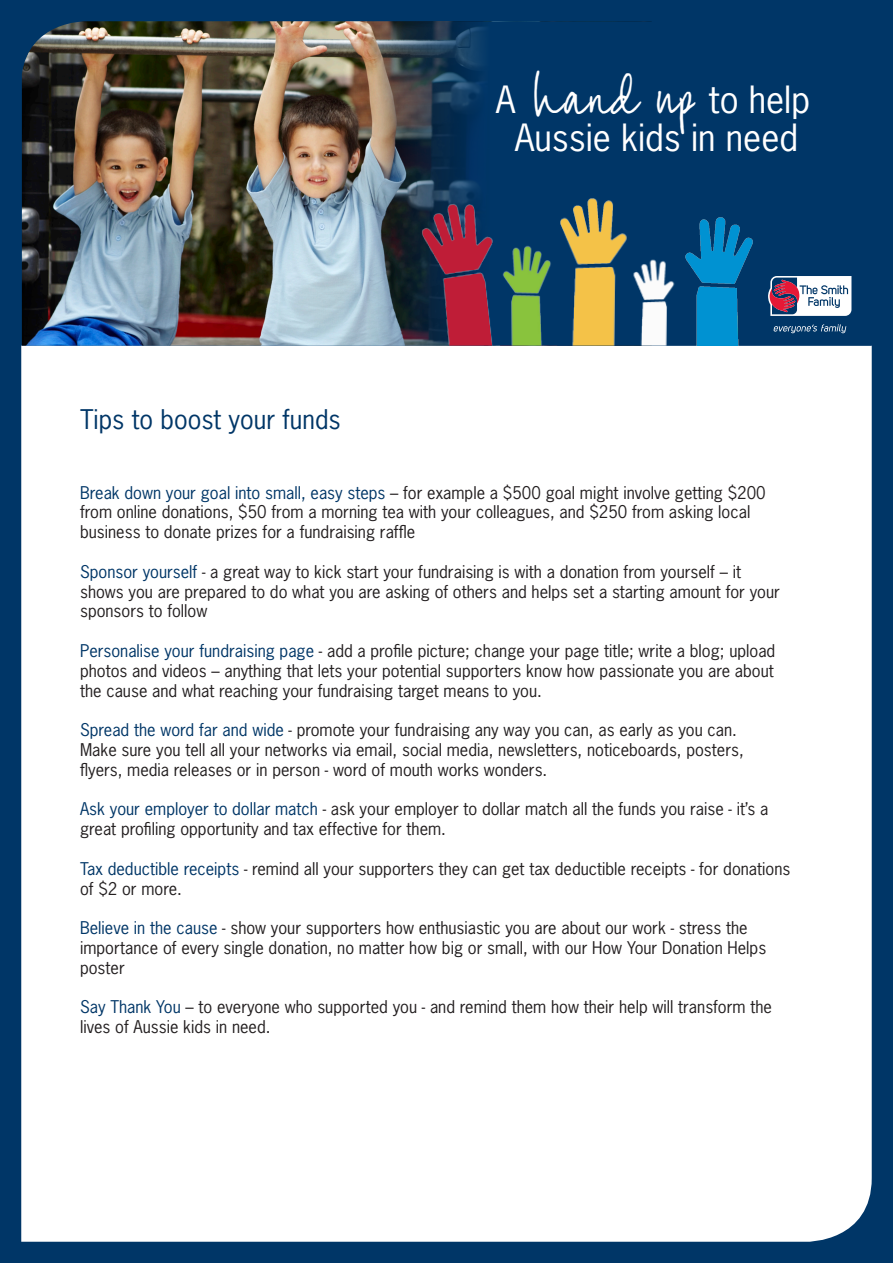
<style>
.page{position:relative;width:893px;height:1263px;background:#003667}
.page>*{position:absolute;margin:0;border:0;box-sizing:border-box;transform-origin:0 0}
.t1{font:35.4px/37.8px "News Gothic Std";color:#fff;text-align:center}
.t2{font:25.5px "News Gothic Std";color:#003667}
.body_copy_spacing{font:16.5px/19.8px "News Gothic Std";color:#231f20}
.s1{font-family:"FG Jasmine 2";font-size:33.9px}
.s2{color:#003667}
</style>
<div class="page">
<div style="left:21px;top:346px;width:851px;height:896px;background:#fff"></div>
<img style="left:22px;top:21px;width:333px;height:325px">
<svg style="left:355px;top:21px;width:516px;height:325px"></svg>
<img style="left:552px;top:196px;width:83px;height:150px">
<img style="left:628px;top:259px;width:50px;height:87px">
<img style="left:684px;top:216px;width:71px;height:130px">
<svg style="left:768px;top:276px;width:83px;height:57px"></svg>
<img style="left:505px;top:245px;width:51px;height:101px">
<img style="left:419px;top:198px;width:86px;height:148px">
<p class="t2" style="left:80px;top:403px;width:262px">Tips to boost your funds</p>
<p class="t1" style="left:496px;top:81px;width:316px">A <span class="s1">hand up</span> to help<br>Aussie kids in need</p>
<p class="body_copy_spacing" style="left:80px;top:482px;width:687px"><span class="s2">Break down your goal into small, easy steps</span> – for example a $500 goal might involve getting $200 from online donations, $50 from a morning tea with your colleagues, and $250 from asking local business to donate prizes for a fundraising raffle</p>
<p class="body_copy_spacing" style="left:80px;top:562px;width:701px"><span class="s2">Sponsor yourself</span> - a great way to kick start your fundraising is with a donation from yourself – it shows you are prepared to do what you are asking of others and helps set a starting amount for your sponsors to follow</p>
<p class="body_copy_spacing" style="left:80px;top:641px;width:697px;text-align:justify"><span class="s2">Personalise your fundraising page</span> - add a profile picture; change your page title; write a blog; upload photos and videos – anything that lets your potential supporters know how passionate you are about the cause and what reaching your fundraising target means to you.</p>
<p class="body_copy_spacing" style="left:80px;top:720px;width:658px"><span class="s2">Spread the word far and wide</span> - promote your fundraising any way you can, as early as you can.</p>
<p class="body_copy_spacing" style="left:80px;top:740px;width:665px">Make sure you tell all your networks via email, social media, newsletters, noticeboards, posters, flyers, media releases or in person - word of mouth works wonders.</p>
<p class="body_copy_spacing" style="left:80px;top:799px;width:690px"><span class="s2">Ask your employer to dollar match</span> - ask your employer to dollar match all the funds you raise - it’s a great profiling opportunity and tax effective for them.</p>
<p class="body_copy_spacing" style="left:80px;top:859px;width:712px"><span class="s2">Tax deductible receipts</span> - remind all your supporters they can get tax deductible receipts - for donations of $2 or more.</p>
<p class="body_copy_spacing" style="left:80px;top:918px;width:688px"><span class="s2">Believe in the cause</span> - show your supporters how enthusiastic you are about our work - stress the importance of every single donation, no matter how big or small, with our How Your Donation Helps poster</p>
<p class="body_copy_spacing" style="left:80px;top:997px;width:693px"><span class="s2">Say Thank You</span> – to everyone who supported you - and remind them how their help will transform the lives of Aussie kids in need.</p>
</div>
